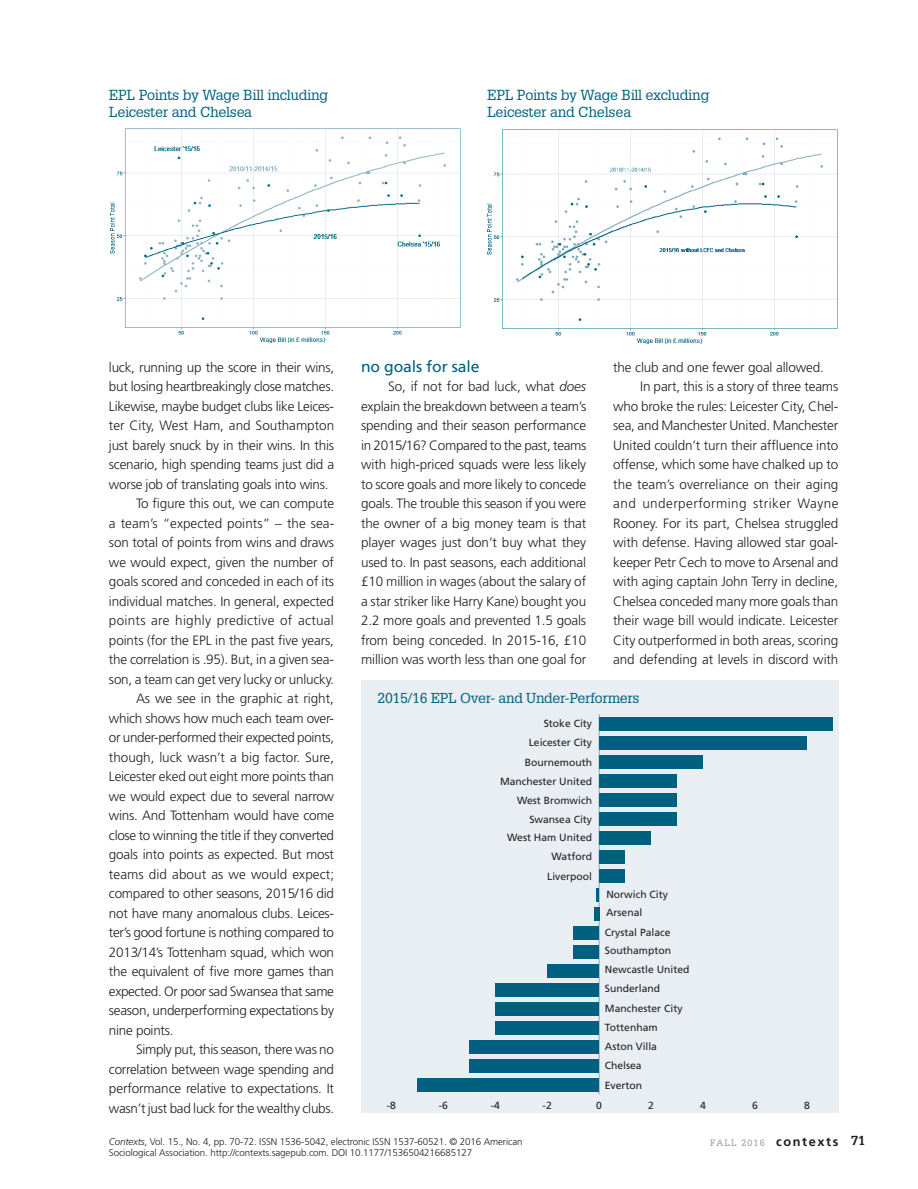
<style>
.page{position:relative;width:918px;height:1189px;background:#fff}
.page>*{position:absolute;margin:0;border:0;box-sizing:border-box;transform-origin:0 0}
.t1{font:15.75px "Frutiger";letter-spacing:-.01em;color:#00607f}
.t2{font:14.25px/16.5px "Glypha LT Std";letter-spacing:-.02em;color:#00607f}
.t3{font:14.1px "Glypha LT Std";letter-spacing:-.02em;color:#00607f}
.t4{font:300 13.5px/19.5px "Frutiger";letter-spacing:-.015em;color:#231f20;text-align:justify}
.t5{font:300 13.5px "Frutiger";letter-spacing:.005em;color:#231f20}
.t6{font:300 13.5px "Frutiger";letter-spacing:.02em;color:#231f20}
.t7{font:300 13.5px "Frutiger";letter-spacing:.03em;color:#231f20}
.t8{font:10.35px/19.2px "Frutiger";color:#231f20}
.t9{font:300 9.75px "Frutiger";letter-spacing:-.01em;color:#231f20}
.t10{font:9px "Glypha LT Std";letter-spacing:.125em;color:#939598}
.s1{font-style:italic}
.s2{font-family:"Frutiger";font-weight:700;font-size:12.75px;color:#231f20}
.s3{font-weight:700;font-size:12.75px;color:#231f20}
</style>
<div class="page">
<img style="left:110px;top:128px;width:351px;height:215px">
<img style="left:487px;top:129px;width:351px;height:215px">
<div style="left:361px;top:681px;width:477px;height:431px;background:#e8eef2"></div>
<hr style="left:598px;top:714px;width:1px;height:380px;background:#81acbe">
<div style="left:599px;top:716px;width:233px;height:14px;background:#00607f"></div>
<div style="left:599px;top:735px;width:207px;height:14px;background:#00607f"></div>
<div style="left:599px;top:754px;width:104px;height:14px;background:#00607f"></div>
<div style="left:599px;top:773px;width:78px;height:14px;background:#00607f"></div>
<div style="left:599px;top:792px;width:78px;height:14px;background:#00607f"></div>
<div style="left:599px;top:811px;width:78px;height:14px;background:#00607f"></div>
<div style="left:599px;top:830px;width:52px;height:14px;background:#00607f"></div>
<div style="left:599px;top:849px;width:26px;height:14px;background:#00607f"></div>
<div style="left:599px;top:868px;width:26px;height:14px;background:#00607f"></div>
<hr style="left:596px;top:887px;width:3px;height:14px;background:#00607f">
<div style="left:594px;top:906px;width:5px;height:14px;background:#00607f"></div>
<div style="left:573px;top:925px;width:26px;height:14px;background:#00607f"></div>
<div style="left:573px;top:944px;width:26px;height:14px;background:#00607f"></div>
<div style="left:547px;top:963px;width:52px;height:14px;background:#00607f"></div>
<div style="left:495px;top:982px;width:104px;height:14px;background:#00607f"></div>
<div style="left:495px;top:1001px;width:104px;height:14px;background:#00607f"></div>
<div style="left:495px;top:1020px;width:104px;height:14px;background:#00607f"></div>
<div style="left:469px;top:1039px;width:130px;height:14px;background:#00607f"></div>
<div style="left:469px;top:1058px;width:130px;height:14px;background:#00607f"></div>
<div style="left:417px;top:1077px;width:182px;height:14px;background:#00607f"></div>
<p class="t2" style="left:109px;top:87px;width:221px">EPL Points by Wage Bill including<br>Leicester and Chelsea</p>
<p class="t2" style="left:487px;top:87px;width:224px">EPL Points by Wage Bill excluding<br>Leicester and Chelsea</p>
<p class="t4" style="left:109px;top:357px;width:227px">luck, running up the score in their wins,</p>
<p class="t4" style="left:109px;top:376px;width:227px">but losing heartbreakingly close matches.</p>
<p class="t4" style="left:109px;top:396px;width:226px">Likewise, maybe budget clubs like Leices-</p>
<p class="t4" style="left:109px;top:415px;width:227px">ter City, West Ham, and Southampton</p>
<p class="t4" style="left:109px;top:435px;width:226px">just barely snuck by in their wins. In this</p>
<p class="t4" style="left:109px;top:454px;width:226px">scenario, high spending teams just did a</p>
<p class="t4" style="left:109px;top:474px;width:221px">worse job of translating goals into wins.</p>
<p class="t4" style="left:136px;top:493px;width:200px">To figure this out, we can compute</p>
<p class="t4" style="left:109px;top:513px;width:227px">a team’s “expected points” – the sea-</p>
<p class="t4" style="left:109px;top:532px;width:227px">son total of points from wins and draws</p>
<p class="t4" style="left:109px;top:552px;width:226px">we would expect, given the number of</p>
<p class="t4" style="left:109px;top:571px;width:226px">goals scored and conceded in each of its</p>
<p class="t4" style="left:109px;top:591px;width:227px">individual matches. In general, expected</p>
<p class="t6" style="left:109px;top:613px;width:226px">points are highly predictive of actual</p>
<p class="t4" style="left:109px;top:630px;width:226px">points (for the EPL in the past five years,</p>
<p class="t4" style="left:109px;top:649px;width:226px">the correlation is .95). But, in a given sea-</p>
<p class="t4" style="left:109px;top:669px;width:226px">son, a team can get very lucky or unlucky.</p>
<p class="t4" style="left:136px;top:688px;width:199px">As we see in the graphic at right,</p>
<p class="t4" style="left:109px;top:708px;width:227px">which shows how much each team over-</p>
<p class="t4" style="left:109px;top:727px;width:227px">or under-performed their expected points,</p>
<p class="t4" style="left:109px;top:747px;width:226px">though, luck wasn’t a big factor. Sure,</p>
<p class="t4" style="left:109px;top:766px;width:227px">Leicester eked out eight more points than</p>
<p class="t4" style="left:109px;top:786px;width:226px">we would expect due to several narrow</p>
<p class="t4" style="left:109px;top:805px;width:227px">wins. And Tottenham would have come</p>
<p class="t4" style="left:109px;top:825px;width:226px">close to winning the title if they converted</p>
<p class="t4" style="left:109px;top:844px;width:227px">goals into points as expected. But most</p>
<p class="t5" style="left:109px;top:866px;width:227px">teams did about as we would expect;</p>
<p class="t4" style="left:109px;top:883px;width:227px">compared to other seasons, 2015/16 did</p>
<p class="t4" style="left:109px;top:903px;width:227px">not have many anomalous clubs. Leices-</p>
<p class="t4" style="left:109px;top:922px;width:226px">ter’s good fortune is nothing compared to</p>
<p class="t4" style="left:109px;top:942px;width:227px">2013/14’s Tottenham squad, which won</p>
<p class="t4" style="left:109px;top:961px;width:226px">the equivalent of five more games than</p>
<p class="t4" style="left:109px;top:981px;width:226px">expected. Or poor sad Swansea that same</p>
<p class="t4" style="left:109px;top:1000px;width:227px">season, underperforming expectations by</p>
<p class="t4" style="left:109px;top:1020px;width:66px">nine points.</p>
<p class="t4" style="left:136px;top:1039px;width:199px">Simply put, this season, there was no</p>
<p class="t4" style="left:109px;top:1059px;width:226px">correlation between wage spending and</p>
<p class="t4" style="left:109px;top:1078px;width:226px">performance relative to expectations. It</p>
<p class="t4" style="left:109px;top:1098px;width:227px">wasn’t just bad luck for the wealthy clubs.</p>
<p class="t1" style="left:361px;top:357px;width:120px">no goals for sale</p>
<p class="t4" style="left:361px;top:376px;width:227px;text-indent:27px">So, if not for bad luck, what <span class="s1">does </span>explain the breakdown between a team’s spending and their season performance in 2015/16? Compared to the past, teams with high-priced squads were less likely to score goals and more likely to concede goals. The trouble this season if you were the owner of a big money team is that player wages just don’t buy what they used to. In past seasons, each additional £10 million in wages (about the salary of a star striker like Harry Kane) bought you 2.2 more goals and prevented 1.5 goals from being conceded. In 2015-16, £10 million was worth less than one goal for</p>
<p class="t4" style="left:613px;top:357px;width:212px">the club and one fewer goal allowed.</p>
<p class="t4" style="left:640px;top:376px;width:199px">In part, this is a story of three teams</p>
<p class="t4" style="left:613px;top:396px;width:226px">who broke the rules: Leicester City, Chel-</p>
<p class="t4" style="left:613px;top:415px;width:226px">sea, and Manchester United. Manchester</p>
<p class="t4" style="left:613px;top:435px;width:227px">United couldn’t turn their affluence into</p>
<p class="t4" style="left:613px;top:454px;width:226px">offense, which some have chalked up to</p>
<p class="t5" style="left:613px;top:476px;width:227px">the team’s overreliance on their aging</p>
<p class="t7" style="left:613px;top:496px;width:227px">and underperforming striker Wayne</p>
<p class="t4" style="left:613px;top:513px;width:226px">Rooney. For its part, Chelsea struggled</p>
<p class="t4" style="left:613px;top:532px;width:227px">with defense. Having allowed star goal-</p>
<p class="t4" style="left:613px;top:552px;width:227px">keeper Petr Cech to move to Arsenal and</p>
<p class="t4" style="left:613px;top:571px;width:226px">with aging captain John Terry in decline,</p>
<p class="t4" style="left:613px;top:591px;width:226px">Chelsea conceded many more goals than</p>
<p class="t4" style="left:613px;top:610px;width:227px">their wage bill would indicate. Leicester</p>
<p class="t4" style="left:613px;top:630px;width:227px">City outperformed in both areas, scoring</p>
<p class="t4" style="left:613px;top:649px;width:227px">and defending at levels in discord with</p>
<p class="t3" style="left:377px;top:689px;width:263px">2015/16 EPL Over- and Under-Performers</p>
<p class="t8" style="left:500px;top:714px;width:94px;text-align:right">Stoke City<br>Leicester City<br>Bournemouth<br>Manchester United<br>West Bromwich<br>Swansea City</p>
<p class="t8" style="left:507px;top:827px;width:86px;text-align:right">West Ham United<br>Watford<br>Liverpool</p>
<p class="t8" style="left:606px;top:884px;width:63px;line-height:18.3px">Norwich City<br>Arsenal</p>
<p class="t8" style="left:605px;top:923px;width:86px;line-height:18.3px">Crystal Palace<br>Southampton<br>Newcastle United</p>
<p class="t8" style="left:605px;top:979px;width:79px">Sunderland<br>Manchester City<br>Tottenham<br>Aston Villa<br>Chelsea<br>Everton</p>
<p class="t8" style="left:387px;top:1095px;width:11px">-8</p>
<p class="t8" style="left:439px;top:1095px;width:11px">-6</p>
<p class="t8" style="left:490px;top:1095px;width:11px">-4</p>
<p class="t8" style="left:542px;top:1095px;width:11px">-2</p>
<p class="t8" style="left:596px;top:1095px;width:7px">0</p>
<p class="t8" style="left:648px;top:1095px;width:7px">2</p>
<p class="t8" style="left:700px;top:1095px;width:7px">4</p>
<p class="t8" style="left:752px;top:1095px;width:7px">6</p>
<p class="t8" style="left:804px;top:1095px;width:7px">8</p>
<p class="t9" style="left:109px;top:1135px;width:415px"><span class="s1">Contexts</span>, Vol. 15., No. 4, pp. 70-72. ISSN 1536-5042, electronic ISSN 1537-60521. © 2016 American</p>
<p class="t10" style="left:710px;top:1136px;width:157px">FALL 2016 <span class="s2">contexts</span> <span class="s3">71</span></p>
<p class="t9" style="left:109px;top:1146px;width:365px">Sociological Association. http://contexts.sagepub.com. DOI 10.1177/1536504216685127</p>
</div>
